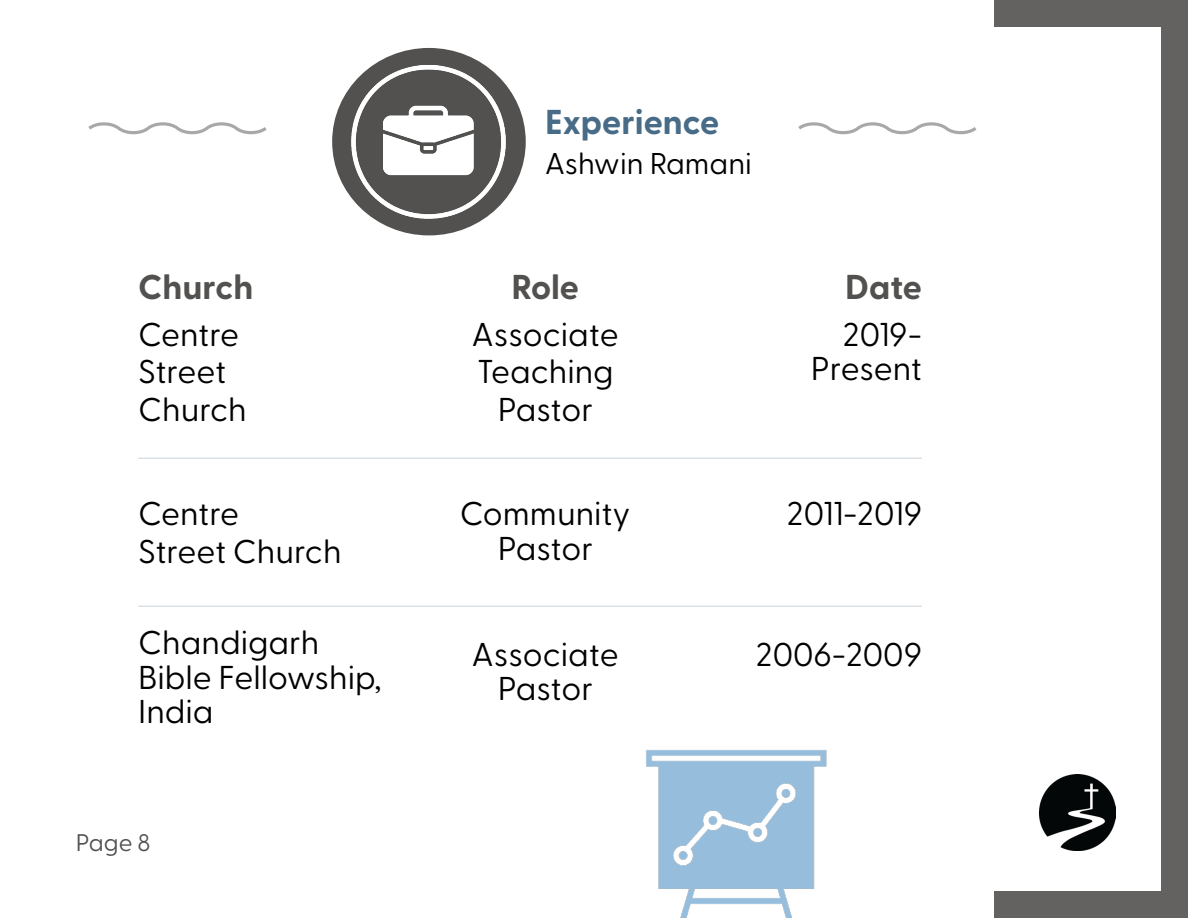
<style>
.page{position:relative;width:1188px;height:918px;background:#fff}
.page>*{position:absolute;margin:0;border:0;box-sizing:border-box;transform-origin:0 0}
.t1{font:700 34.5px "Greycliff CF";color:#52514f}
.t2{font:700 34.5px "Greycliff CF";color:#486c87}
.t3{font:33px/37.5px "Greycliff CF";color:#000}
.t4{font:30px "Greycliff CF";color:#000}
.t5{font:24px "Greycliff CF";color:#52514f}
</style>
<div class="page">
<div style="left:994px;top:0;width:194px;height:918px;background:#636260"></div>
<div style="left:27px;top:27px;width:1134px;height:864px;background:#fff"></div>
<img style="left:1040px;top:774px;width:75px;height:77px">
<hr style="left:138px;top:458px;width:784px;height:1px;background:#486c87">
<hr style="left:138px;top:606px;width:784px;height:1px;background:#486c87">
<svg style="left:88px;top:122px;width:179px;height:13px"></svg>
<svg style="left:798px;top:122px;width:179px;height:13px"></svg>
<img style="left:332px;top:48px;width:194px;height:188px">
<img style="left:646px;top:750px;width:181px;height:168px">
<p class="t2" style="left:545px;top:96px;width:176px">Experience</p>
<p class="t4" style="left:545px;top:141px;width:209px">Ashwin Ramani</p>
<p class="t1" style="left:138px;top:260px;width:117px">Church</p>
<p class="t1" style="left:511px;top:260px;width:69px">Role</p>
<p class="t1" style="left:845px;top:260px;width:78px">Date</p>
<p class="t3" style="left:138px;top:313px;width:103px">Centre</p>
<p class="t3" style="left:138px;top:350px;width:110px">Street<br>Church</p>
<p class="t3" style="left:472px;top:313px;width:149px;text-align:center">Associate<br>Teaching<br>Pastor</p>
<p class="t3" style="left:843px;top:313px;width:80px">2019-</p>
<p class="t3" style="left:811px;top:347px;width:113px">Present</p>
<p class="t3" style="left:138px;top:492px;width:103px">Centre</p>
<p class="t3" style="left:138px;top:530px;width:205px">Street Church</p>
<p class="t3" style="left:138px;top:621px;width:183px">Chandigarh</p>
<p class="t3" style="left:138px;top:657px;width:245px;line-height:34.5px">Bible Fellowship,<br>India</p>
<p class="t5" style="left:76px;top:825px;width:76px">Page 8</p>
<p class="t3" style="left:460px;top:492px;width:172px">Community</p>
<p class="t3" style="left:787px;top:492px;width:136px">2011-2019</p>
<p class="t3" style="left:498px;top:527px;width:97px">Pastor</p>
<p class="t3" style="left:472px;top:633px;width:149px">Associate</p>
<p class="t3" style="left:756px;top:633px;width:167px">2006-2009</p>
<p class="t3" style="left:498px;top:667px;width:97px">Pastor</p>
</div>
